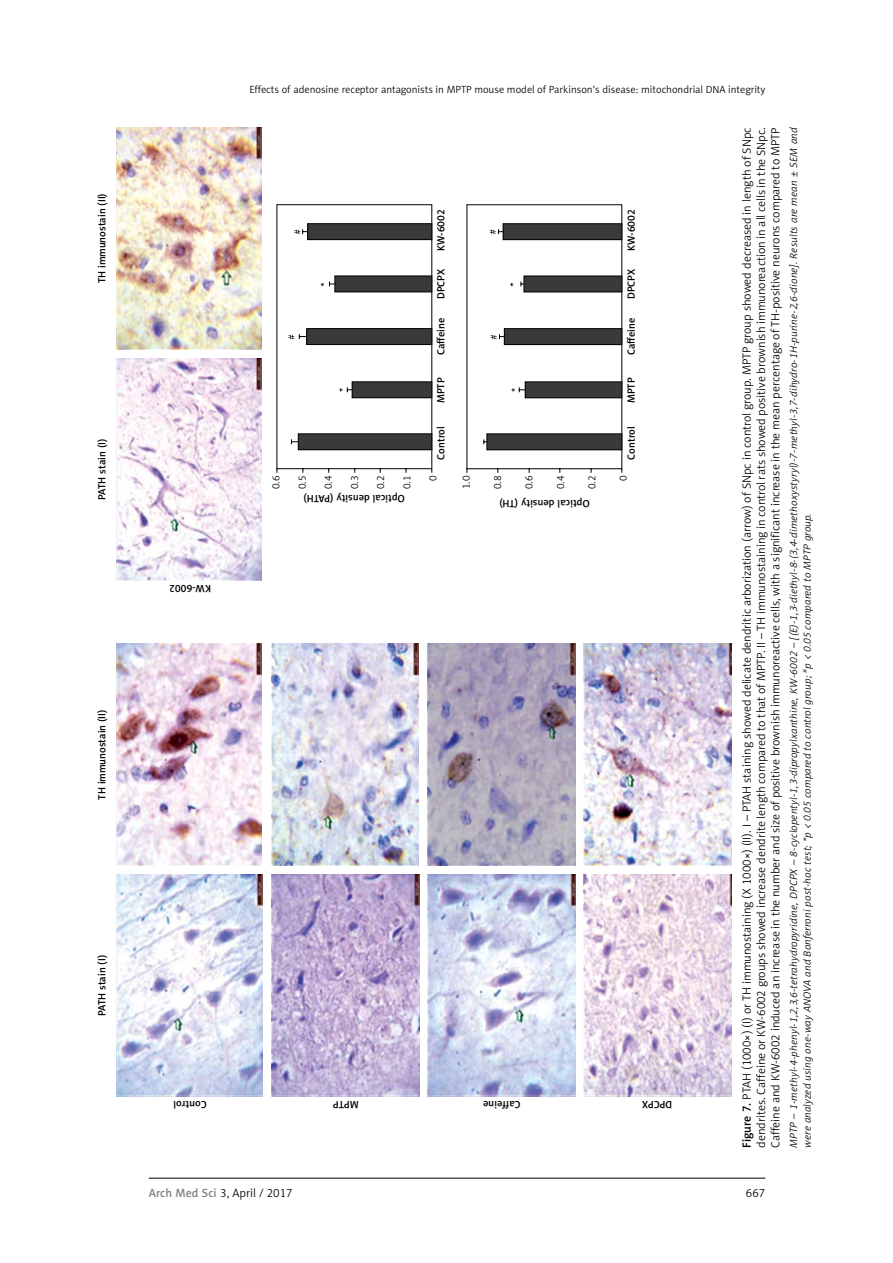
<style>
.page{position:relative;width:893px;height:1263px;background:#fff}
.page>*{position:absolute;margin:0;border:0;box-sizing:border-box;transform-origin:0 0}
.t1{font:12px/14.4px "Naomi Sans EFN Light";color:#000;text-align:justify}
.t2{font:italic 10.5px/13.5px "Naomi Sans EFN Light";letter-spacing:.015em;color:#000}
.t3{font:10.5px "Naomi Sans EFN Medium";color:#000}
.t4{font:10.5px "Naomi Sans EFN Light";color:#000}
.s1{font-family:"Naomi Sans EFN Medium"}
.s2{font-family:"Naomi Sans EFN Medium";color:#808285}
</style>
<div class="page">
<hr style="left:149px;top:1178px;width:616px;height:1px;background:#000">
<img style="left:116px;top:875px;width:147px;height:221px">
<img style="left:116px;top:359px;width:146px;height:221px">
<img style="left:272px;top:875px;width:148px;height:221px">
<img style="left:428px;top:875px;width:148px;height:221px">
<img style="left:584px;top:875px;width:148px;height:221px">
<img style="left:116px;top:644px;width:145px;height:221px">
<img style="left:116px;top:128px;width:146px;height:221px">
<img style="left:272px;top:644px;width:146px;height:221px">
<img style="left:428px;top:644px;width:147px;height:221px">
<img style="left:584px;top:644px;width:148px;height:221px">
<svg style="left:276px;top:204px;width:156px;height:269px"></svg>
<div style="left:298px;top:434px;width:134px;height:16px;background:#3a3a3a"></div>
<div style="left:298px;top:433px;width:134px;height:17px;border:1px solid #000"></div>
<div style="left:352px;top:382px;width:80px;height:16px;background:#3a3a3a"></div>
<div style="left:352px;top:381px;width:80px;height:17px;border:1px solid #000"></div>
<div style="left:307px;top:329px;width:125px;height:16px;background:#3a3a3a"></div>
<div style="left:306px;top:328px;width:126px;height:17px;border:1px solid #000"></div>
<div style="left:335px;top:276px;width:97px;height:16px;background:#3a3a3a"></div>
<div style="left:334px;top:276px;width:98px;height:16px;border:1px solid #000"></div>
<div style="left:308px;top:224px;width:124px;height:16px;background:#3a3a3a"></div>
<div style="left:307px;top:223px;width:125px;height:17px;border:1px solid #000"></div>
<svg style="left:466px;top:204px;width:156px;height:269px"></svg>
<div style="left:487px;top:434px;width:135px;height:16px;background:#3a3a3a"></div>
<div style="left:486px;top:433px;width:136px;height:17px;border:1px solid #000"></div>
<div style="left:525px;top:382px;width:97px;height:16px;background:#3a3a3a"></div>
<div style="left:525px;top:381px;width:97px;height:17px;border:1px solid #000"></div>
<div style="left:504px;top:329px;width:118px;height:16px;background:#3a3a3a"></div>
<div style="left:504px;top:328px;width:118px;height:17px;border:1px solid #000"></div>
<div style="left:524px;top:276px;width:98px;height:16px;background:#3a3a3a"></div>
<div style="left:524px;top:276px;width:98px;height:16px;border:1px solid #000"></div>
<div style="left:503px;top:224px;width:119px;height:16px;background:#3a3a3a"></div>
<div style="left:503px;top:223px;width:119px;height:17px;border:1px solid #000"></div>
<p class="t3" style="left:96px;top:283px;width:92px;rotate:-90deg">TH immunostain (II)</p>
<p class="t3" style="left:96px;top:500px;width:63px;rotate:-90deg">PATH stain (I)</p>
<p class="t3" style="left:96px;top:800px;width:92px;rotate:-90deg">TH immunostain (II)</p>
<p class="t3" style="left:96px;top:1016px;width:63px;rotate:-90deg">PATH stain (I)</p>
<p class="t3" style="left:211px;top:595px;width:43px;rotate:-180deg">KW-6002</p>
<p class="t3" style="left:207px;top:1111px;width:35px;rotate:-180deg">Control</p>
<p class="t4" style="left:249px;top:83px;width:518px">Effects of adenosine receptor antagonists in MPTP mouse model of Parkinson’s disease: mitochondrial DNA integrity</p>
<p class="t3" style="left:435px;top:251px;width:43px;rotate:-90deg">KW-6002</p>
<p class="t3" style="left:625px;top:251px;width:43px;rotate:-90deg">KW-6002</p>
<p class="t3" style="left:435px;top:299px;width:32px;rotate:-90deg">DPCPX</p>
<p class="t3" style="left:625px;top:299px;width:32px;rotate:-90deg">DPCPX</p>
<p class="t3" style="left:435px;top:355px;width:39px;rotate:-90deg">Caffeine</p>
<p class="t3" style="left:625px;top:355px;width:39px;rotate:-90deg">Caffeine</p>
<p class="t3" style="left:435px;top:403px;width:27px;rotate:-90deg">MPTP</p>
<p class="t3" style="left:625px;top:403px;width:27px;rotate:-90deg">MPTP</p>
<p class="t3" style="left:435px;top:460px;width:35px;rotate:-90deg">Control</p>
<p class="t3" style="left:625px;top:460px;width:35px;rotate:-90deg">Control</p>
<p class="t4" style="left:270px;top:489px;width:15px;rotate:-90deg">0.6</p>
<p class="t4" style="left:296px;top:489px;width:15px;rotate:-90deg">0.5</p>
<p class="t4" style="left:322px;top:489px;width:15px;rotate:-90deg">0.4</p>
<p class="t4" style="left:349px;top:489px;width:15px;rotate:-90deg">0.3</p>
<p class="t4" style="left:375px;top:489px;width:15px;rotate:-90deg">0.2</p>
<p class="t4" style="left:401px;top:489px;width:15px;rotate:-90deg">0.1</p>
<p class="t4" style="left:427px;top:481px;width:7px;rotate:-90deg">0</p>
<p class="t4" style="left:460px;top:489px;width:15px;rotate:-90deg">1.0</p>
<p class="t4" style="left:492px;top:489px;width:15px;rotate:-90deg">0.8</p>
<p class="t4" style="left:523px;top:489px;width:15px;rotate:-90deg">0.6</p>
<p class="t4" style="left:554px;top:489px;width:15px;rotate:-90deg">0.4</p>
<p class="t4" style="left:586px;top:489px;width:15px;rotate:-90deg">0.2</p>
<p class="t4" style="left:617px;top:481px;width:7px;rotate:-90deg">0</p>
<p class="t3" style="left:405px;top:505px;width:103px;rotate:-180deg">Optical density (PATH)</p>
<p class="t3" style="left:590px;top:509px;width:92px;rotate:-180deg">Optical density (TH)</p>
<p class="t3" style="left:359px;top:1111px;width:27px;rotate:-180deg">MPTP</p>
<p class="t3" style="left:521px;top:1111px;width:39px;rotate:-180deg">Caffeine</p>
<p class="t3" style="left:672px;top:1111px;width:32px;rotate:-180deg">DPCPX</p>
<p class="t1" style="left:739px;top:1148px;width:1022px;rotate:-90deg"><span class="s1">Figure 7.</span> PTAH (1000×) (I) or TH immunostaining (X 1000×) (II). I – PTAH staining showed delicate dendritic arborization (arrow) of SNpc in control group. MPTP group showed decreased in length of SNpc dendrites. Caffeine or KW-6002 groups showed increase dendrite length compared to that of MPTP. II – TH immunostaining in control rats showed positive brownish immunoreaction in all cells in the SNpc.<br>Caffeine and KW-6002 induced an increase in the number and size of positive brownish immunoreactive cells, with a significant increase in the mean percentage of TH-positive neurons compared to MPTP</p>
<p class="t2" style="left:787px;top:1148px;width:1022px;rotate:-90deg">MPTP – 1-methyl-4-phenyl-1,2,3,6-tetrahydropyridine, DPCPX – 8-cyclopentyl-1,3-dipropylxanthine, KW-6002 – [(E)-1,3-diethyl-8-(3,4-dimethoxystyryl)-7-methyl-3,7-dihydro-1H-purine-2,6-dione]. Results are mean ± SEM and were analyzed using one-way ANOVA and Bonferroni post-hoc test; *p &lt; 0.05 compared to control group; <sup>#</sup>p &lt; 0.05 compared to MPTP group.</p>
<p class="t1" style="left:149px;top:1186px;width:145px"><span class="s2">Arch Med Sci</span> 3, April / 2017</p>
<p class="t1" style="left:746px;top:1186px;width:21px">667</p>
</div>
